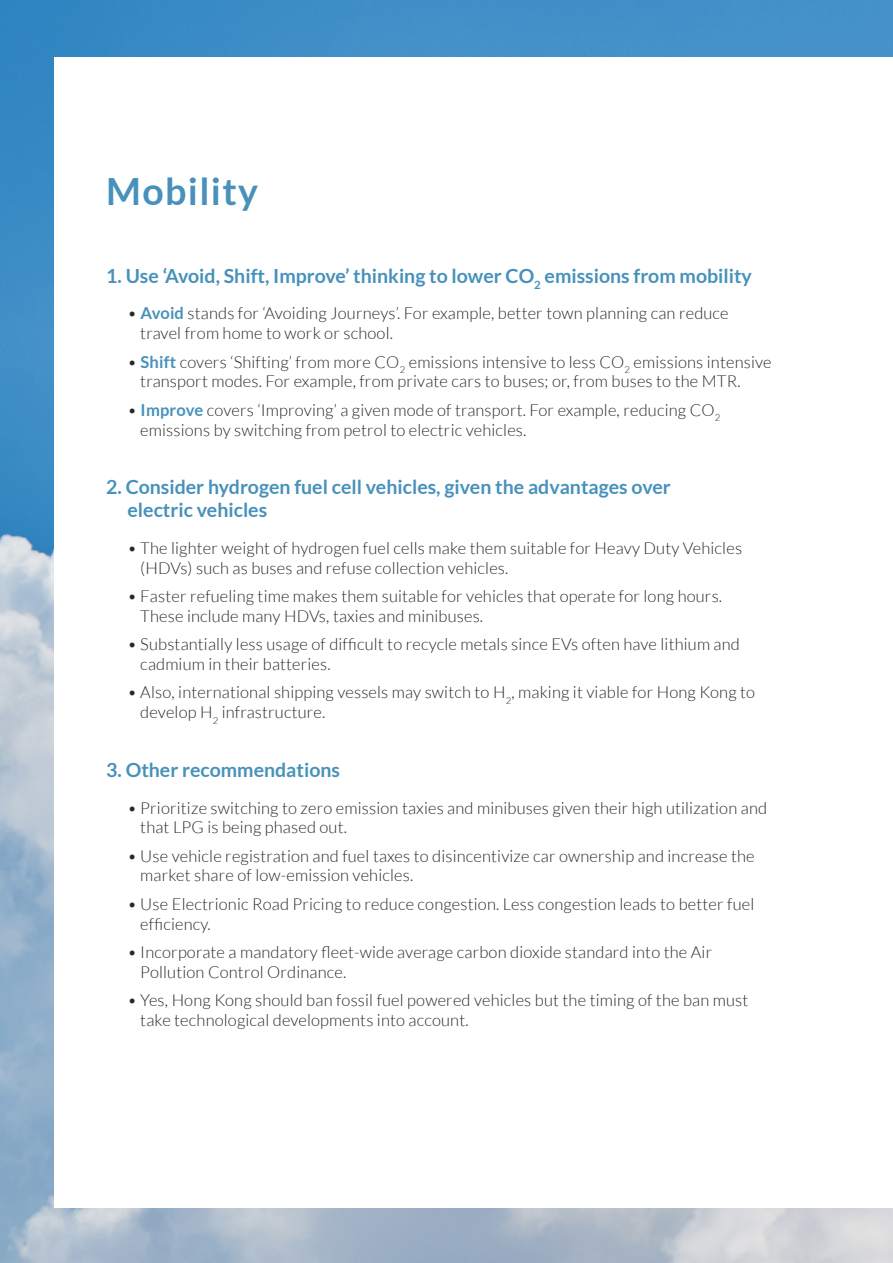
<style>
.page{position:relative;width:893px;height:1263px;background:#fff}
.page>*{position:absolute;margin:0;border:0;box-sizing:border-box;transform-origin:0 0}
.t1{font:700 37.5px "Lato";letter-spacing:.035em;color:#4791ba}
.t2{font:700 19.5px/23.4px "Lato";color:#4791ba}
.t3{font:300 16.5px/19.8px "Lato";letter-spacing:.01em;color:#292829}
.s1{font-weight:700;color:#4791ba}
</style>
<div class="page">
<img style="left:0;top:0;width:893px;height:1263px">
<div style="left:54px;top:57px;width:839px;height:1151px;background:#fff"></div>
<p class="t1" style="left:106px;top:170px;width:153px">Mobility</p>
<p class="t2" style="left:106px;top:264px;width:647px">1. Use ‘Avoid, Shift, Improve’ thinking to lower CO<sub>2</sub> emissions from mobility</p>
<p class="t3" style="left:140px;top:304px;width:590px;text-indent:-13px">• <span class="s1">Avoid</span> stands for ‘Avoiding Journeys’. For example, better town planning can reduce travel from home to work or school.</p>
<p class="t3" style="left:140px;top:352px;width:633px;text-indent:-13px">• <span class="s1">Shift</span> covers ‘Shifting’ from more CO<sub>2</sub> emissions intensive to less CO<sub>2</sub> emissions intensive transport modes. For example, from private cars to buses; or, from buses to the MTR.</p>
<p class="t3" style="left:140px;top:400px;width:582px;text-indent:-13px">• <span class="s1">Improve</span> covers ‘Improving’ a given mode of transport. For example, reducing CO<sub>2 </sub>emissions by switching from petrol to electric vehicles.</p>
<p class="t2" style="left:128px;top:475px;width:545px;text-indent:-21px">2. Consider hydrogen fuel cell vehicles, given the advantages over electric vehicles</p>
<p class="t3" style="left:140px;top:538px;width:603px;text-indent:-13px">• The lighter weight of hydrogen fuel cells make them suitable for Heavy Duty Vehicles (HDVs) such as buses and refuse collection vehicles.</p>
<p class="t3" style="left:140px;top:586px;width:583px;text-indent:-13px">• Faster refueling time makes them suitable for vehicles that operate for long hours.<br>These include many HDVs, taxies and minibuses.</p>
<p class="t3" style="left:140px;top:635px;width:601px;text-indent:-13px">• Substantially less usage of difficult to recycle metals since EVs often have lithium and cadmium in their batteries.</p>
<p class="t3" style="left:140px;top:683px;width:616px;text-indent:-13px">• Also, international shipping vessels may switch to H<sub>2</sub>, making it viable for Hong Kong to develop H<sub>2</sub> infrastructure.</p>
<p class="t2" style="left:106px;top:758px;width:235px">3. Other recommendations</p>
<p class="t3" style="left:140px;top:798px;width:628px;text-indent:-13px">• Prioritize switching to zero emission taxies and minibuses given their high utilization and that LPG is being phased out.</p>
<p class="t3" style="left:140px;top:846px;width:616px;text-indent:-13px">• Use vehicle registration and fuel taxes to disincentivize car ownership and increase the market share of low-emission vehicles.</p>
<p class="t3" style="left:140px;top:894px;width:615px;text-indent:-13px">• Use Electrionic Road Pricing to reduce congestion. Less congestion leads to better fuel efficiency.</p>
<p class="t3" style="left:140px;top:942px;width:573px;text-indent:-13px">• Incorporate a mandatory fleet-wide average carbon dioxide standard into the Air<br>Pollution Control Ordinance.</p>
<p class="t3" style="left:140px;top:990px;width:610px;text-indent:-13px">• Yes, Hong Kong should ban fossil fuel powered vehicles but the timing of the ban must take technological developments into account.</p>
</div>
